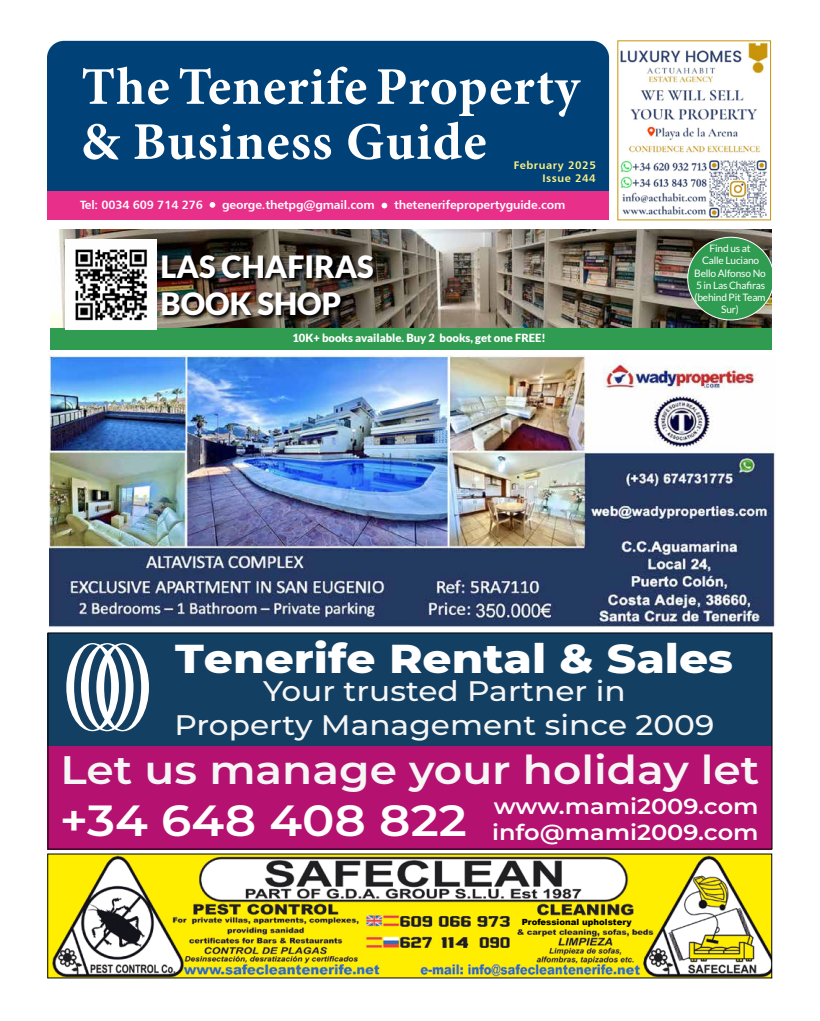
<style>
.page{position:relative;width:820px;height:1021px;background:#fff}
.page>*{position:absolute;margin:0;border:0;box-sizing:border-box;transform-origin:0 0}
.t1{font:700 53px/55px "Minion Pro";letter-spacing:.02em;color:#fff}
.t2{font:800 41.1px "Montserrat";color:#fff;scale:1.1 1}
.t3{font:600 39.8px "Montserrat";color:#f6f6f6;scale:1.1 1}
.t4{font:900 30.6px/36.7px "Lato";color:#fff}
.t5{font:500 28.2px/33.9px "Montserrat";color:#f6f6f6;text-align:center;scale:1.1 1}
.t6{font:600 21.8px/26.2px "Montserrat";color:#fff;text-align:right;scale:1.1 1}
.t7{font:12px "Humanist 777 BT Bold B";letter-spacing:-.01em;color:#fff}
.t8{font:900 11.2px "Lato";color:#fff}
.t9{font:11px/13px "Humanist 777 BT Bold B";letter-spacing:.05em;color:#fff482;text-align:right}
.t10{font:10.2px/12.2px "Lato";letter-spacing:-.02em;color:#fff;text-align:center}
.t11{font:900 8.5px "Arial";color:#000}
</style>
<div class="page">
<img style="left:49px;top:355px;width:725px;height:272px">
<img style="left:50px;top:229px;width:720px;height:99px">
<div style="left:50px;top:328px;width:720px;height:21px;background:#309c51"></div>
<img style="left:66px;top:239px;width:90px;height:90px">
<svg style="left:687px;top:237px;width:83px;height:83px"></svg>
<img style="left:162px;top:254px;width:216px;height:66px">
<div style="left:48px;top:633px;width:723px;height:216px;background:#b41171"></div>
<div style="left:48px;top:633px;width:723px;height:112px;background:#123f62"></div>
<svg style="left:66px;top:643px;width:83px;height:88px"></svg>
<div style="left:47px;top:632px;width:725px;height:217px;border:1px solid #000"></div>
<div style="left:47px;top:41px;width:562px;height:150px;background:#004177"></div>
<div style="left:47px;top:191px;width:561px;height:29px;background:#e8308a"></div>
<svg style="left:209px;top:202px;width:6px;height:6px"></svg>
<svg style="left:381px;top:203px;width:6px;height:5px"></svg>
<img style="left:620px;top:42px;width:148px;height:176px">
<img style="left:49px;top:855px;width:721px;height:121px">
<h1 class="t1" style="left:81px;top:59px;width:499px">The Tenerife Property &amp; Business Guide</h1>
<p class="t9" style="left:513px;top:158px;width:83px">February 2025<br>Issue 244</p>
<p class="t7" style="left:80px;top:197px;width:124px">Tel: 0034 609 714 276</p>
<p class="t7" style="left:222px;top:197px;width:154px">george.thetpg@gmail.com</p>
<p class="t7" style="left:394px;top:197px;width:173px">thetenerifepropertyguide.com</p>
<h3 class="t4" style="left:160px;top:248px;width:215px">LAS CHAFIRAS<br>BOOK SHOP</h3>
<p class="t8" style="left:292px;top:331px;width:255px">10K+ books available. Buy 2 books, get one FREE!</p>
<p class="t10" style="left:694px;top:242px;width:73px">Find us at<br>Calle Luciano<br>Bello Alfonso No<br>5 in Las Chafiras (behind Pit Team<br>Sur)</p>
<h2 class="t2" style="left:175px;top:628px;width:508px">Tenerife Rental &amp; Sales</h2>
<h3 class="t5" style="left:174px;top:673px;width:492px">Your trusted Partner in<br>Property Management since 2009</h3>
<h3 class="t3" style="left:60px;top:742px;width:636px">Let us manage your holiday let</h3>
<h3 class="t6" style="left:60px;top:792px;width:636px">www.mami2009.com<br><sup>+34</sup> <sup>648</sup> <sup>408</sup> <sup>822</sup> info@mami2009.com</h3>
<p class="t11" style="left:521px;top:915px;width:112px">Professional upholstery</p>
</div>
